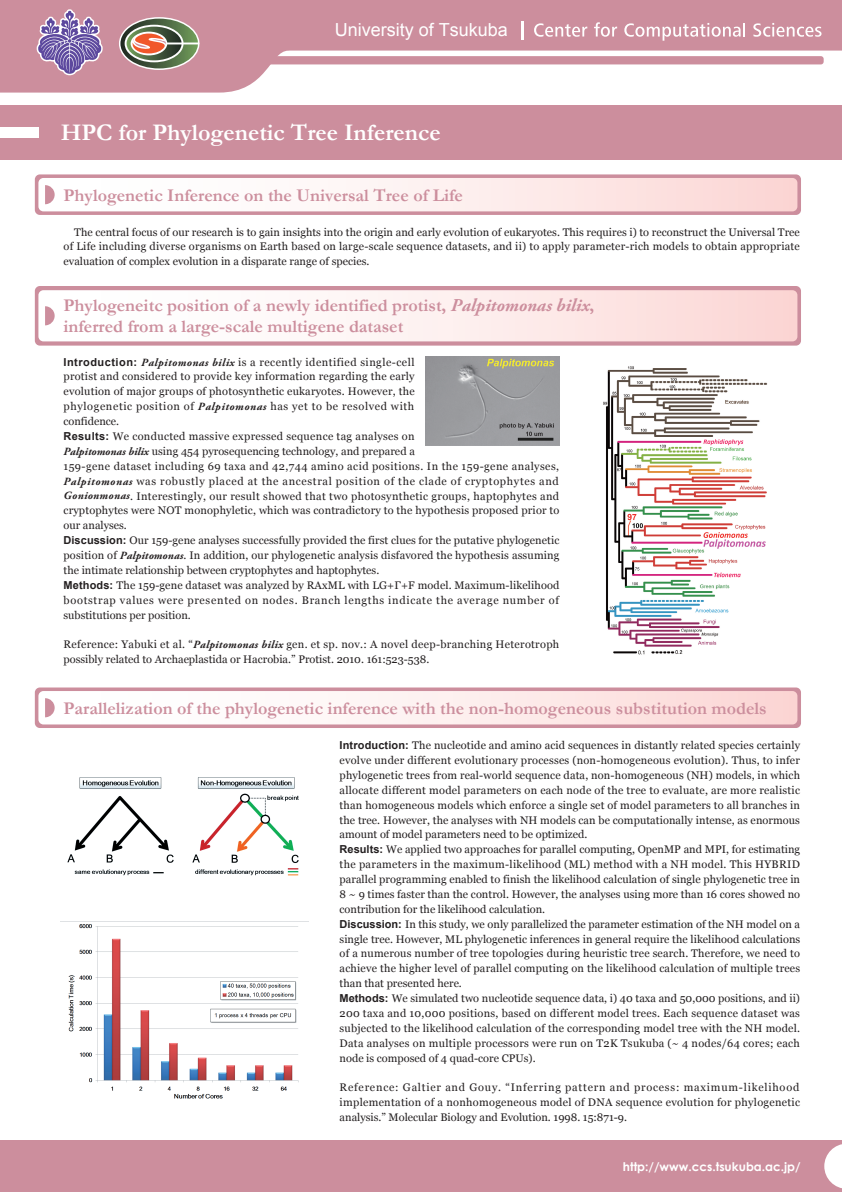
<style>
.page{position:relative;width:842px;height:1192px;background:#fff}
.page>*{position:absolute;margin:0;border:0;box-sizing:border-box;transform-origin:0 0}
.t1{font:700 24px "Garamond";color:#fff}
.t2{font:700 18px/20.9px "Garamond";color:#cc8e9d}
.t3{font:18px "Arial";color:#fff}
.t4{font:700 12px "Century Gothic";color:#fff}
.t5{font:11px/14.9px "Georgia";letter-spacing:.015em;color:#231f20}
.s1{font-family:"Adobe Garamond Pro";font-style:italic}
.s2{font-family:"Arial";font-weight:700}
.s3{font-family:"Adobe Garamond Pro";font-weight:700;font-style:italic}
</style>
<div class="page">
<div style="left:35px;top:174px;width:766px;height:41px;background:linear-gradient(to right,#cc8e9d,#cc8e9d);border-radius:5px"></div>
<svg style="left:104px;top:178px;width:693px;height:33px"></svg>
<div style="left:35px;top:687px;width:766px;height:41px;background:linear-gradient(to right,#cc8e9d,#cc8e9d);border-radius:5px"></div>
<svg style="left:38px;top:691px;width:759px;height:33px"></svg>
<div style="left:0;top:105px;width:842px;height:55px;background:#cc8e9d"></div>
<div style="left:0;top:1140px;width:842px;height:52px;background:#cc8e9d"></div>
<svg style="left:0;top:0;width:842px;height:93px;fill:#cc8e9d"></svg>
<svg style="left:534px;top:23px;width:53px;height:14px"></svg>
<svg style="left:594px;top:22px;width:23px;height:15px"></svg>
<svg style="left:624px;top:23px;width:121px;height:18px"></svg>
<svg style="left:753px;top:23px;width:68px;height:14px"></svg>
<svg style="left:117px;top:16px;width:84px;height:77px"></svg>
<svg style="left:824px;top:1144px;width:18px;height:45px"></svg>
<svg style="left:35px;top:0;width:69px;height:344px"></svg>
<svg style="left:38px;top:11px;width:63px;height:63px"></svg>
<svg style="left:521px;top:22px;width:2px;height:18px"></svg>
<div style="left:0;top:128px;width:38px;height:10px;background:#fff"></div>
<div style="left:35px;top:286px;width:766px;height:60px;background:#cc8e9d;border-radius:5px"></div>
<svg style="left:38px;top:290px;width:759px;height:51px"></svg>
<img style="left:603px;top:366px;width:165px;height:289px">
<img style="left:425px;top:356px;width:135px;height:90px">
<img style="left:68px;top:924px;width:231px;height:175px">
<img style="left:67px;top:777px;width:232px;height:99px">
<h2 class="t3" style="left:335px;top:18px;width:175px">University of Tsukuba</h2>
<h1 class="t1" style="left:61px;top:116px;width:381px">HPC for Phylogenetic Tree Inference</h1>
<h2 class="t2" style="left:64px;top:185px;width:401px">Phylogenetic Inference on the Universal Tree of Life</h2>
<p class="t5" style="left:64px;top:225px;width:738px;text-align:justify;text-indent:11px">The central focus of our research is to gain insights into the origin and early evolution of eukaryotes. This requires i) to reconstruct the Universal Tree of Life including diverse organisms on Earth based on large-scale sequence datasets, and ii) to apply parameter-rich models to obtain appropriate evaluation of complex evolution in a disparate range of species.</p>
<h2 class="t2" style="left:64px;top:295px;width:532px">Phylogeneitc position of a newly identified protist, <span class="s1">Palpitomonas bilix</span>, inferred from a large-scale multigene dataset</h2>
<p class="t5" style="left:64px;top:355px;width:497px"><span class="s2">Introduction:</span> <span class="s3">Palpitomonas bilix</span> is a recently identified single-cell<br>protist and considered to provide key information regarding the early<br>evolution of major groups of photosynthetic eukaryotes. However, the<br>phylogenetic position of <span class="s3">Palpitomonas</span> has yet to be resolved with<br>confidence.<br><span class="s2">Results:</span> We conducted massive expressed sequence tag analyses on<br><span class="s3">Palpitomonas bilix</span> using 454 pyrosequencing technology, and prepared a<br>159-gene dataset including 69 taxa and 42,744 amino acid positions. In the 159-gene analyses, <span class="s3">Palpitomonas</span> was robustly placed at the ancestral position of the clade of cryptophytes and <span class="s3">Gonionmonas</span>. Interestingly, our result showed that two photosynthetic groups, haptophytes and cryptophytes were NOT monophyletic, which was contradictory to the hypothesis proposed prior to our analyses.<br><span class="s2">Discussion:</span> Our 159-gene analyses successfully provided the first clues for the putative phylogenetic position of <span class="s3">Palpitomonas</span>. In addition, our phylogenetic analysis disfavored the hypothesis assuming the intimate relationship between cryptophytes and haptophytes.<br><span class="s2">Methods:</span> The 159-gene dataset was analyzed by RAxML with LG+Γ+F model. Maximum-likelihood bootstrap values were presented on nodes. Branch lengths indicate the average number of substitutions per position.</p>
<p class="t5" style="left:64px;top:638px;width:497px">Reference: Yabuki et al. “<span class="s3">Palpitomonas bilix</span> gen. et sp. nov.: A novel deep-branching Heterotroph possibly related to Archaeplastida or Hacrobia.” Protist. 2010. 161:523-538.</p>
<h2 class="t2" style="left:64px;top:698px;width:705px">Parallelization of the phylogenetic inference with the non-homogeneous substitution models</h2>
<p class="t5" style="left:340px;top:738px;width:462px"><span class="s2">Introduction:</span> The nucleotide and amino acid sequences in distantly related species certainly evolve under different evolutionary processes (non-homogeneous evolution). Thus, to infer phylogenetic trees from real-world sequence data, non-homogeneous (NH) models, in which allocate different model parameters on each node of the tree to evaluate, are more realistic than homogeneous models which enforce a single set of model parameters to all branches in the tree. However, the analyses with NH models can be computationally intense, as enormous amount of model parameters need to be optimized.<br><span class="s2">Results:</span> We applied two approaches for parallel computing, OpenMP and MPI, for estimating the parameters in the maximum-likelihood (ML) method with a NH model. This HYBRID parallel programming enabled to finish the likelihood calculation of single phylogenetic tree in 8 ~ 9 times faster than the control. However, the analyses using more than 16 cores showed no contribution for the likelihood calculation.<br><span class="s2">Discussion:</span> In this study, we only parallelized the parameter estimation of the NH model on a single tree. However, ML phylogenetic inferences in general require the likelihood calculations of a numerous number of tree topologies during heuristic tree search. Therefore, we need to achieve the higher level of parallel computing on the likelihood calculation of multiple trees than that presented here.<br><span class="s2">Methods:</span> We simulated two nucleotide sequence data, i) 40 taxa and 50,000 positions, and ii)<br>200 taxa and 10,000 positions, based on different model trees. Each sequence dataset was subjected to the likelihood calculation of the corresponding model tree with the NH model.<br>Data analyses on multiple processors were run on T2K Tsukuba (~ 4 nodes/64 cores; each node is composed of 4 quad-core CPUs).</p>
<p class="t5" style="left:340px;top:1080px;width:462px;text-align:justify">Reference: Galtier and Gouy. “Inferring pattern and process: maximum-likelihood implementation of a nonhomogeneous model of DNA sequence evolution for phylogenetic analysis.” Molecular Biology and Evolution. 1998. 15:871-9.</p>
<p class="t4" style="left:623px;top:1158px;width:179px">http://www.ccs.tsukuba.ac.jp/</p>
</div>
